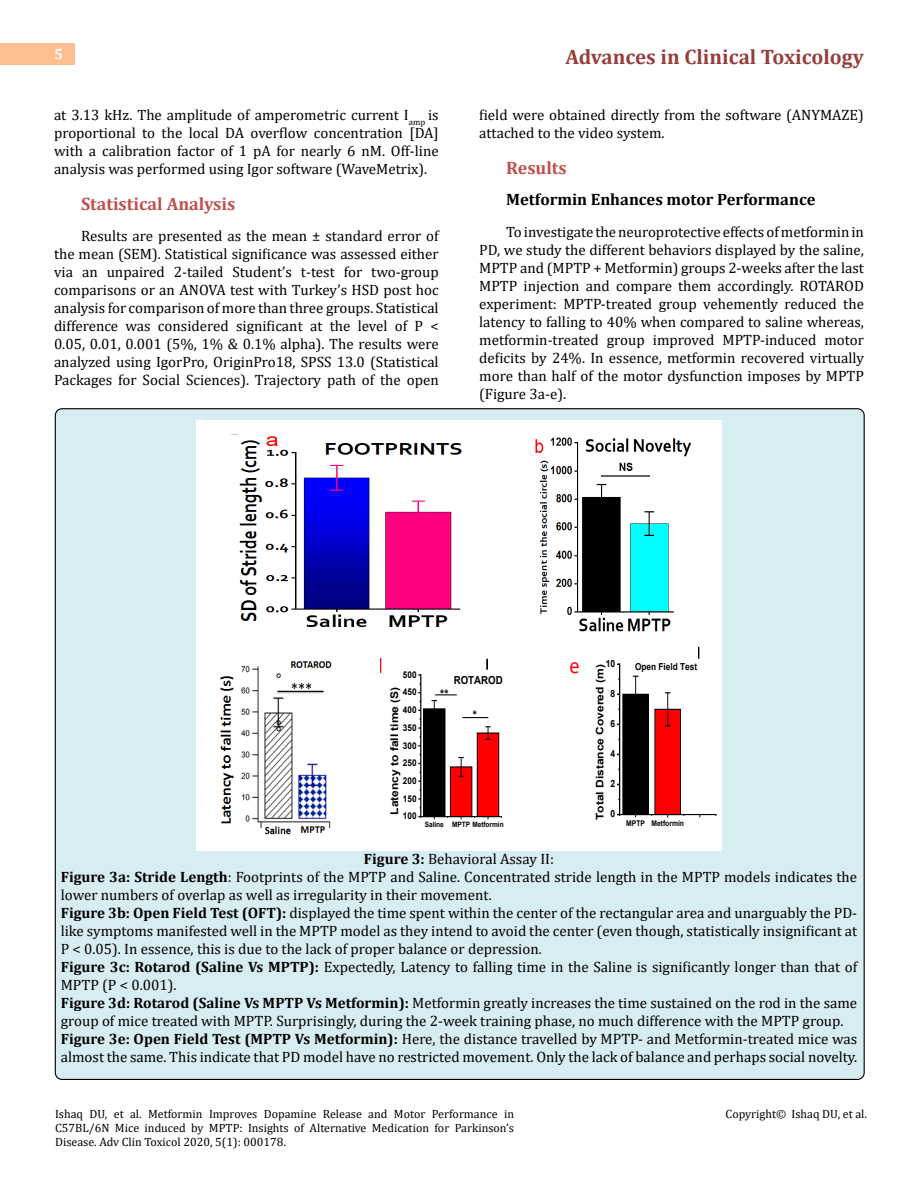
<style>
.page{position:relative;width:918px;height:1188px;background:#fff}
.page>*{position:absolute;margin:0;border:0;box-sizing:border-box;transform-origin:0 0}
.t1{font:22.35px "Calibri";color:#f00;scale:.92 1}
.t2{font:700 21px "Cambria";color:#953f3c}
.t3{font:700 18px "Cambria";color:#c0504d}
.t4{font:700 16.5px "Cambria";color:#000}
.t5{font:15px/18px "Cambria";color:#000;text-align:justify}
.t6{font:700 15px "Cambria";color:#fff}
.t7{font:12px/14.4px "Cambria";color:#000;text-align:justify}
.t8{font:700 12px "Arial";color:#000;scale:.88 1}
.t9{font:700 10.95px "Arial";color:#000;scale:.88 1}
.t10{font:700 10.65px "Arial";color:#000;scale:1.13 1}
.t11{font:700 10.35px "Arial";color:#000;scale:1.16 1}
.t12{font:700 9.9px "Arial";color:#000;scale:.86 1}
.t13{font:700 9.6px "Arial";color:#000;scale:.86 1}
.t14{font:700 9.3px "Arial";color:#000;scale:.88 1}
.t15{font:700 7.8px "Arial";color:#000;scale:.86 1}
.t16{font:700 7.35px "Arial";color:#000;scale:.88 1}
.s1{font-weight:700}
</style>
<div class="page">
<div style="left:0;top:43px;width:75px;height:21px;background:#ffbf91"></div>
<div style="left:55px;top:409px;width:809px;height:670px;background:#d8edf2;border-radius:7px"></div>
<div style="left:196px;top:420px;width:526px;height:430px;background:#fff"></div>
<img style="left:220px;top:661px;width:112px;height:174px">
<div style="left:623px;top:694px;width:26px;height:121px;background:#000"></div>
<div style="left:655px;top:709px;width:26px;height:106px;background:#f00"></div>
<div style="left:655px;top:709px;width:26px;height:106px;border:1px solid #000"></div>
<svg style="left:633px;top:676px;width:5px;height:18px"></svg>
<svg style="left:665px;top:692px;width:5px;height:34px"></svg>
<hr style="left:620px;top:814px;width:96px;height:1px;background:#000">
<hr style="left:619px;top:664px;width:1px;height:151px;background:#000">
<div style="left:424px;top:709px;width:21px;height:108px;background:#000"></div>
<div style="left:423px;top:709px;width:22px;height:108px;border:1px solid #000"></div>
<div style="left:450px;top:767px;width:22px;height:50px;background:#f00"></div>
<div style="left:450px;top:767px;width:22px;height:50px;border:1px solid #000"></div>
<div style="left:477px;top:733px;width:22px;height:84px;background:#f00"></div>
<svg style="left:459px;top:757px;width:4px;height:20px"></svg>
<svg style="left:486px;top:726px;width:4px;height:14px"></svg>
<hr style="left:421px;top:816px;width:80px;height:1px;background:#000">
<hr style="left:420px;top:675px;width:1px;height:142px;background:#000">
<svg style="left:432px;top:694px;width:25px;height:24px"></svg>
<svg style="left:463px;top:717px;width:25px;height:1px"></svg>
<img style="left:535px;top:437px;width:157px;height:195px">
<img style="left:231px;top:434px;width:231px;height:193px">
<p class="t6" style="left:54px;top:44px;width:10px">5</p>
<h2 class="t2" style="left:565px;top:42px;width:300px">Advances in Clinical Toxicology</h2>
<p class="t5" style="left:54px;top:105px;width:386px">at 3.13 kHz. The amplitude of amperometric current I<sub>amp</sub> is proportional to the local DA overflow concentration [DA] with a calibration factor of 1 pA for nearly 6 nM. Off-line analysis was performed using Igor software (WaveMetrix).</p>
<p class="t3" style="left:81px;top:191px;width:156px">Statistical Analysis</p>
<p class="t5" style="left:54px;top:227px;width:386px;text-indent:27px">Results are presented as the mean ± standard error of the mean (SEM). Statistical significance was assessed either via an unpaired 2-tailed Student’s t-test for two-group comparisons or an ANOVA test with Turkey’s HSD post hoc analysis for comparison of more than three groups. Statistical difference was considered significant at the level of P &lt; 0.05, 0.01, 0.001 (5%, 1% &amp; 0.1% alpha). The results were analyzed using IgorPro, OriginPro18, SPSS 13.0 (Statistical Packages for Social Sciences). Trajectory path of the open</p>
<p class="t5" style="left:479px;top:105px;width:386px">field were obtained directly from the software (ANYMAZE) attached to the video system.</p>
<p class="t3" style="left:506px;top:155px;width:62px">Results</p>
<p class="t4" style="left:506px;top:188px;width:311px">Metformin Enhances motor Performance</p>
<p class="t5" style="left:479px;top:222px;width:386px;text-indent:27px">To investigate the neuroprotective effects of metformin in PD, we study the different behaviors displayed by the saline, MPTP and (MPTP + Metformin) groups 2-weeks after the last MPTP injection and compare them accordingly. ROTAROD experiment: MPTP-treated group vehemently reduced the latency to falling to 40% when compared to saline whereas, metformin-treated group improved MPTP-induced motor deficits by 24%. In essence, metformin recovered virtually more than half of the motor dysfunction imposes by MPTP (Figure 3a-e).</p>
<h1 class="t1" style="left:372px;top:650px;width:13px">d</h1>
<h1 class="t1" style="left:570px;top:650px;width:13px">e</h1>
<p class="t14" style="left:403px;top:668px;width:17px">500</p>
<p class="t9" style="left:454px;top:672px;width:57px">ROTAROD</p>
<p class="t10" style="left:387px;top:815px;width:115px;rotate:-90deg">Latency to fall time (S)</p>
<p class="t14" style="left:403px;top:686px;width:17px">450</p>
<p class="t14" style="left:403px;top:703px;width:17px">400</p>
<p class="t14" style="left:403px;top:721px;width:17px">350</p>
<p class="t14" style="left:403px;top:739px;width:17px">300</p>
<p class="t14" style="left:403px;top:756px;width:17px">250</p>
<p class="t14" style="left:403px;top:774px;width:17px">200</p>
<p class="t14" style="left:403px;top:792px;width:17px">150</p>
<p class="t14" style="left:403px;top:810px;width:17px">100</p>
<p class="t8" style="left:440px;top:686px;width:11px">**</p>
<p class="t8" style="left:473px;top:706px;width:6px">*</p>
<p class="t16" style="left:425px;top:819px;width:91px">Saline MPTP Metformin</p>
<p class="t12" style="left:606px;top:657px;width:13px">10</p>
<p class="t11" style="left:592px;top:820px;width:136px;rotate:-90deg">Total Distance Covered (m)</p>
<p class="t13" style="left:635px;top:660px;width:74px">Open Field Test</p>
<p class="t12" style="left:611px;top:687px;width:7px">8</p>
<p class="t12" style="left:611px;top:717px;width:7px">6</p>
<p class="t12" style="left:611px;top:747px;width:7px">4</p>
<p class="t12" style="left:611px;top:777px;width:7px">2</p>
<p class="t12" style="left:611px;top:807px;width:7px">0</p>
<p class="t15" style="left:626px;top:817px;width:69px">MPTP Metformin</p>
<p class="t5" style="left:61px;top:850px;width:798px;text-align:left;text-indent:303px"><span class="s1">Figure 3:</span> Behavioral Assay II:<br><span class="s1">Figure 3a: Stride Length</span>: Footprints of the MPTP and Saline. Concentrated stride length in the MPTP models indicates the lower numbers of overlap as well as irregularity in their movement.<br><span class="s1">Figure 3b: Open Field Test (OFT):</span> displayed the time spent within the center of the rectangular area and unarguably the PD&shy;like symptoms manifested well in the MPTP model as they intend to avoid the center (even though, statistically insignificant at P &lt; 0.05). In essence, this is due to the lack of proper balance or depression.<br><span class="s1">Figure 3c: Rotarod (Saline Vs MPTP):</span> Expectedly, Latency to falling time in the Saline is significantly longer than that of MPTP (P &lt; 0.001).<br><span class="s1">Figure 3d: Rotarod (Saline Vs MPTP Vs Metformin):</span> Metformin greatly increases the time sustained on the rod in the same group of mice treated with MPTP. Surprisingly, during the 2-week training phase, no much difference with the MPTP group.<br><span class="s1">Figure 3e: Open Field Test (MPTP Vs Metformin):</span> Here, the distance travelled by MPTP- and Metformin-treated mice was almost the same. This indicate that PD model have no restricted movement. Only the lack of balance and perhaps social novelty.</p>
<p class="t7" style="left:55px;top:1106px;width:460px">Ishaq DU, et al. Metformin Improves Dopamine Release and Motor Performance in C57BL/6N Mice induced by MPTP: Insights of Alternative Medication for Parkinson’s Disease. Adv Clin Toxicol 2020, 5(1): 000178.</p>
<p class="t7" style="left:726px;top:1106px;width:143px">Copyright© Ishaq DU, et al.</p>
</div>
